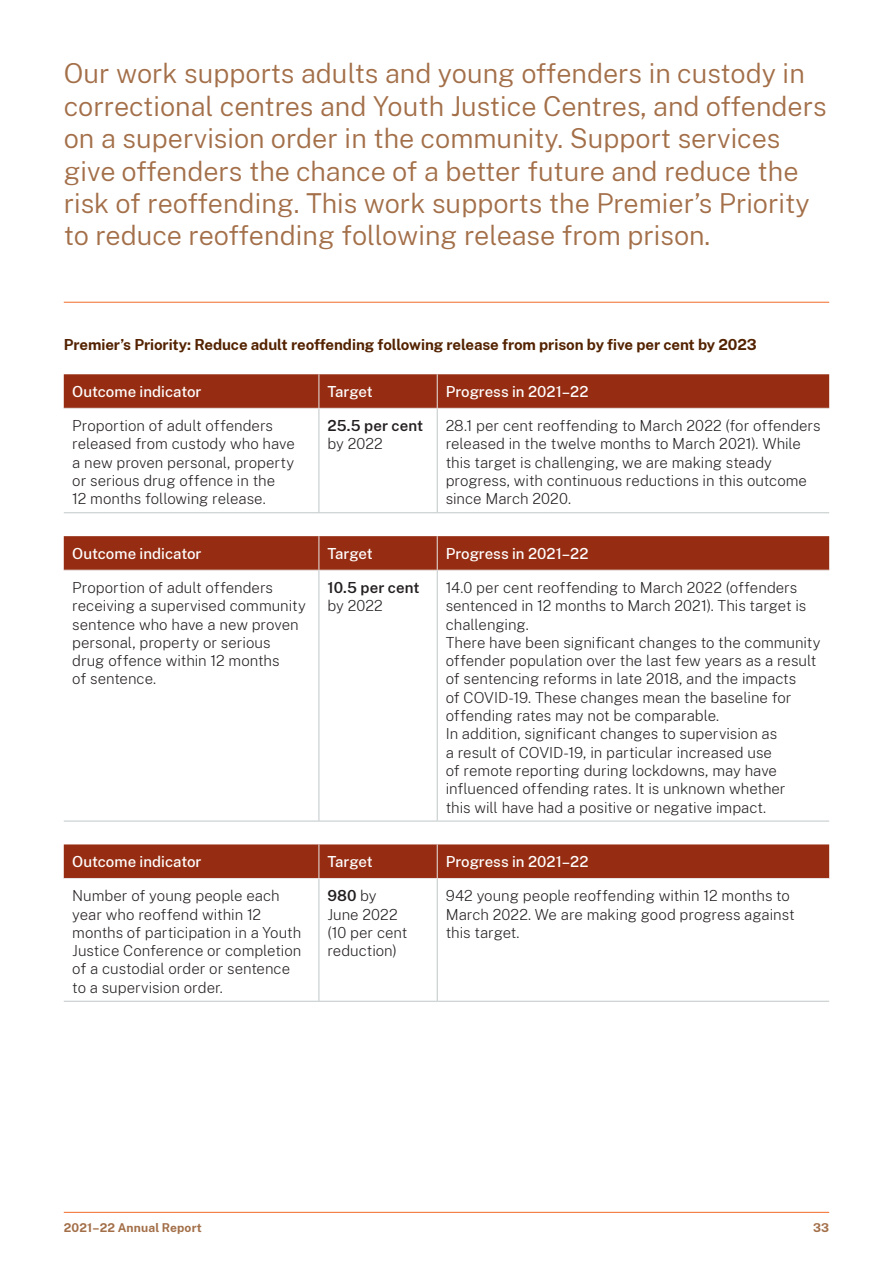
<style>
.page{position:relative;width:893px;height:1263px;background:#fff}
.page>*{position:absolute;margin:0;border:0;box-sizing:border-box;transform-origin:0 0}
.Intro_Copy{font:300 27px/32.4px "Public Sans NSW";color:#a36f49}
.Table_Body_Copy{font:200 15px/18.3px "Public Sans";color:#231f20}
.Table_Column_Heading{font:500 15px "Public Sans";color:#fff}
.Table_Chart_Heading{font:700 15px "Public Sans NSW";letter-spacing:-.005em;color:#532200}
.Table_Body_Copy-2{font:600 15px/18.3px "Public Sans";letter-spacing:.005em;color:#231f20}
.t1{font:700 12px "Public Sans NSW";letter-spacing:.015em;color:#a36f49}
.s1{font-weight:200}
</style>
<div class="page">
<div style="left:64px;top:374px;width:765px;height:34px;background:#962d12"></div>
<hr style="left:319px;top:409px;width:1px;height:103px;background:#c0c7c8">
<hr style="left:437px;top:409px;width:1px;height:103px;background:#c0c7c8">
<hr style="left:64px;top:512px;width:255px;height:1px;background:#c0c7c8">
<hr style="left:319px;top:512px;width:118px;height:1px;background:#c0c7c8">
<hr style="left:437px;top:512px;width:392px;height:1px;background:#c0c7c8">
<hr style="left:319px;top:374px;width:1px;height:34px;background:#e9e5e4">
<hr style="left:437px;top:374px;width:1px;height:34px;background:#e9e5e4">
<hr style="left:64px;top:408px;width:255px;height:1px;background:#e9e5e4">
<hr style="left:319px;top:408px;width:118px;height:1px;background:#e9e5e4">
<hr style="left:437px;top:408px;width:392px;height:1px;background:#e9e5e4">
<div style="left:64px;top:536px;width:765px;height:34px;background:#962d12"></div>
<hr style="left:319px;top:536px;width:1px;height:34px;background:#e9e5e4">
<hr style="left:437px;top:536px;width:1px;height:34px;background:#e9e5e4">
<hr style="left:64px;top:570px;width:255px;height:1px;background:#e9e5e4">
<hr style="left:319px;top:570px;width:118px;height:1px;background:#e9e5e4">
<hr style="left:437px;top:570px;width:392px;height:1px;background:#e9e5e4">
<hr style="left:319px;top:570px;width:1px;height:251px;background:#c0c7c8">
<hr style="left:437px;top:570px;width:1px;height:251px;background:#c0c7c8">
<hr style="left:64px;top:821px;width:255px;height:1px;background:#c0c7c8">
<hr style="left:319px;top:821px;width:118px;height:1px;background:#c0c7c8">
<hr style="left:437px;top:821px;width:392px;height:1px;background:#c0c7c8">
<div style="left:64px;top:844px;width:765px;height:34px;background:#962d12"></div>
<hr style="left:319px;top:879px;width:1px;height:122px;background:#c0c7c8">
<hr style="left:437px;top:879px;width:1px;height:122px;background:#c0c7c8">
<hr style="left:64px;top:1001px;width:255px;height:1px;background:#c0c7c8">
<hr style="left:319px;top:1001px;width:118px;height:1px;background:#c0c7c8">
<hr style="left:437px;top:1001px;width:392px;height:1px;background:#c0c7c8">
<hr style="left:319px;top:844px;width:1px;height:34px;background:#e9e5e4">
<hr style="left:437px;top:844px;width:1px;height:34px;background:#e9e5e4">
<hr style="left:64px;top:878px;width:255px;height:1px;background:#e9e5e4">
<hr style="left:319px;top:878px;width:118px;height:1px;background:#e9e5e4">
<hr style="left:437px;top:878px;width:392px;height:1px;background:#e9e5e4">
<hr style="left:64px;top:302px;width:765px;height:1px;background:#f36c28">
<hr style="left:64px;top:1212px;width:765px;height:1px;background:#f36c28">
<p class="Intro_Copy" style="left:64px;top:56px;width:764px">Our work supports adults and young offenders in custody in correctional centres and Youth Justice Centres, and offenders on a supervision order in the community. Support services give offenders the chance of a better future and reduce the risk of reoffending. This work supports the Premier’s Priority to reduce reoffending following release from prison.</p>
<p class="Table_Chart_Heading" style="left:64px;top:333px;width:695px">Premier’s Priority: Reduce adult reoffending following release from prison by five per cent by 2023</p>
<p class="Table_Column_Heading" style="left:72px;top:381px;width:131px">Outcome indicator</p>
<p class="Table_Column_Heading" style="left:327px;top:381px;width:47px">Target</p>
<p class="Table_Column_Heading" style="left:446px;top:381px;width:144px">Progress in 2021–22</p>
<p class="Table_Body_Copy" style="left:72px;top:416px;width:224px">Proportion of adult offenders released from custody who have a new proven personal, property or serious drug offence in the<br>12 months following release.</p>
<p class="Table_Body_Copy-2" style="left:327px;top:416px;width:97px">25.5 per cent <span class="s1">by 2022</span></p>
<p class="Table_Body_Copy" style="left:446px;top:416px;width:376px">28.1 per cent reoffending to March 2022 (for offenders released in the twelve months to March 2021). While this target is challenging, we are making steady progress, with continuous reductions in this outcome since March 2020.</p>
<p class="Table_Column_Heading" style="left:72px;top:543px;width:131px">Outcome indicator</p>
<p class="Table_Column_Heading" style="left:327px;top:543px;width:47px">Target</p>
<p class="Table_Column_Heading" style="left:446px;top:543px;width:144px">Progress in 2021–22</p>
<p class="Table_Body_Copy" style="left:72px;top:578px;width:235px">Proportion of adult offenders receiving a supervised community sentence who have a new proven personal, property or serious drug offence within 12 months<br>of sentence.</p>
<p class="Table_Body_Copy-2" style="left:327px;top:577px;width:94px">10.5 per cent <span class="s1">by 2022</span></p>
<p class="Table_Body_Copy" style="left:446px;top:578px;width:362px">14.0 per cent reoffending to March 2022 (offenders sentenced in 12 months to March 2021). This target is challenging.</p>
<p class="Table_Body_Copy" style="left:446px;top:633px;width:376px">There have been significant changes to the community offender population over the last few years as a result of sentencing reforms in late 2018, and the impacts<br>of COVID-19. These changes mean the baseline for offending rates may not be comparable.</p>
<p class="Table_Body_Copy" style="left:446px;top:724px;width:341px">In addition, significant changes to supervision as a result of COVID-19, in particular increased use of remote reporting during lockdowns, may have influenced offending rates. It is unknown whether this will have had a positive or negative impact.</p>
<p class="Table_Column_Heading" style="left:72px;top:851px;width:131px">Outcome indicator</p>
<p class="Table_Column_Heading" style="left:327px;top:851px;width:47px">Target</p>
<p class="Table_Column_Heading" style="left:446px;top:851px;width:144px">Progress in 2021–22</p>
<p class="Table_Body_Copy" style="left:72px;top:886px;width:231px">Number of young people each year who reoffend within 12 months of participation in a Youth<br>Justice Conference or completion of a custodial order or sentence to a supervision order.</p>
<p class="Table_Body_Copy-2" style="left:327px;top:886px;width:51px">980 <span class="s1">by</span></p>
<p class="Table_Body_Copy" style="left:446px;top:886px;width:350px">942 young people reoffending within 12 months to<br>March 2022. We are making good progress against this target.</p>
<p class="Table_Body_Copy" style="left:327px;top:904px;width:72px">June 2022</p>
<p class="Table_Body_Copy" style="left:327px;top:923px;width:82px">(10 per cent reduction)</p>
<p class="t1" style="left:64px;top:1218px;width:140px">2021–22 Annual Report</p>
<p class="t1" style="left:813px;top:1218px;width:18px">33</p>
</div>
